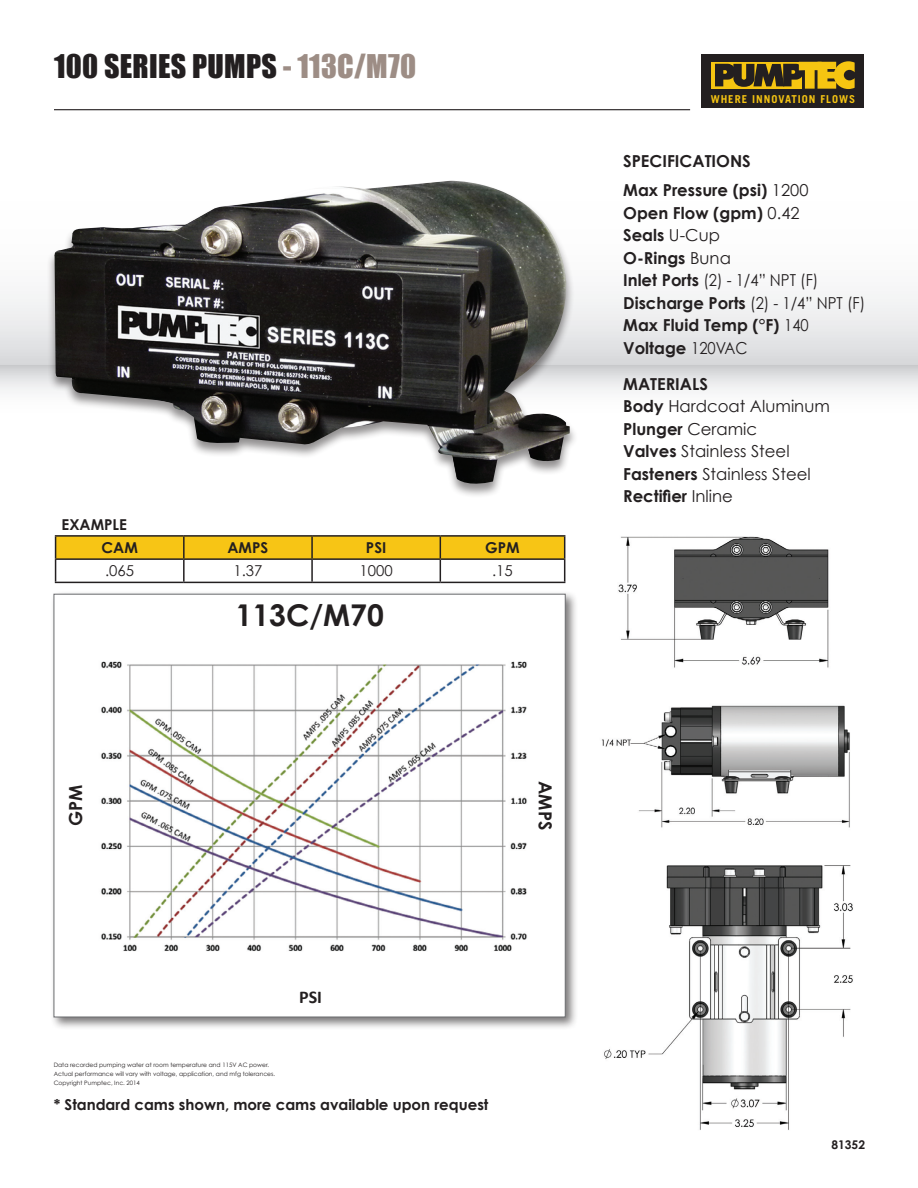
<style>
.page{position:relative;width:918px;height:1188px;background:#fff}
.page>*{position:absolute;margin:0;border:0;box-sizing:border-box;transform-origin:0 0}
.t1{font:30px "Impact";letter-spacing:.01em;color:#231f20}
.t2{font:700 30px "Century Gothic";color:#231f20}
.t3{font:700 18px "Century Gothic";color:#231f20}
.t4{font:700 18px "Calibri";color:#231f20}
.t5{font:700 16.5px/22.5px "Century Gothic";color:#231f20}
.t6{font:16.5px/22.5px "Century Gothic";color:#231f20}
.t7{font:700 15px/23.2px "Century Gothic";color:#231f20}
.t8{font:15px "Century Gothic";color:#231f20}
.t9{font:700 12px "Century Gothic";color:#231f20}
.t10{font:700 10.8px "Trade Gothic";letter-spacing:.09em;color:#f5c412}
.t11{font:6px/9px "Century Gothic";color:#231f20}
.s1{color:#9d8d85}
.s2{font-weight:400}
.s3{font-weight:700}
</style>
<div class="page">
<div style="left:702px;top:54px;width:162px;height:56px;background:#231f20"></div>
<div style="left:712px;top:62px;width:90px;height:27px;background:#f6c511"></div>
<svg style="left:715px;top:61px;width:140px;height:28px"></svg>
<svg style="left:55px;top:537px;width:510px;height:45px"></svg>
<hr style="left:55px;top:582px;width:129px;height:1px;background:#231f20">
<hr style="left:184px;top:582px;width:128px;height:1px;background:#231f20">
<hr style="left:312px;top:582px;width:128px;height:1px;background:#231f20">
<hr style="left:440px;top:582px;width:125px;height:1px;background:#231f20">
<hr style="left:55px;top:535px;width:129px;height:2px;background:#231f20">
<hr style="left:184px;top:535px;width:128px;height:2px;background:#231f20">
<hr style="left:312px;top:535px;width:128px;height:2px;background:#231f20">
<hr style="left:440px;top:535px;width:125px;height:2px;background:#231f20">
<svg style="left:0;top:364px;width:918px;height:27px"></svg>
<div style="left:0;top:109px;width:918px;height:255px;background:linear-gradient(to bottom,#fff,#e8e8ea)"></div>
<div style="left:50px;top:591px;width:528px;height:439px;background:#231f20;opacity:.6"></div>
<div style="left:54px;top:594px;width:511px;height:423px;background:#fff"></div>
<img style="left:602px;top:536px;width:251px;height:594px">
<div style="left:46px;top:179px;width:532px;height:320px;background:#231f20;opacity:.5"></div>
<img style="left:53px;top:180px;width:520px;height:308px">
<img style="left:101px;top:661px;width:426px;height:290px">
<hr style="left:54px;top:109px;width:636px;height:1px;background:#231f20">
<h1 class="t1" style="left:54px;top:43px;width:364px">100 SERIES PUMPS <span class="s1">- 113C/M70</span></h1>
<p class="t7" style="left:102px;top:512px;width:38px;text-indent:-40px">EXAMPLE<br>CAM</p>
<p class="t7" style="left:228px;top:536px;width:42px">AMPS</p>
<p class="t7" style="left:366px;top:536px;width:22px">PSI</p>
<p class="t7" style="left:485px;top:536px;width:36px">GPM</p>
<p class="t8" style="left:105px;top:562px;width:31px">.065</p>
<p class="t8" style="left:233px;top:562px;width:31px">1.37</p>
<p class="t8" style="left:360px;top:562px;width:35px">1000</p>
<p class="t8" style="left:492px;top:562px;width:22px">.15</p>
<h1 class="t2" style="left:236px;top:596px;width:150px">113C/M70</h1>
<p class="t3" style="left:64px;top:826px;width:43px;rotate:-90deg">GPM</p>
<p class="t3" style="left:557px;top:781px;width:50px;rotate:90deg">AMPS</p>
<p class="t4" style="left:299px;top:986px;width:24px">PSI</p>
<p class="t11" style="left:54px;top:1061px;width:223px">Data recorded pumping water at room temperature and 115V AC power.<br>Actual performance will vary with voltage, application, and mfg tolerances.<br>Copyright Pumptec, Inc. 2014</p>
<p class="t7" style="left:54px;top:1093px;width:436px">* Standard cams shown, more cams available upon request</p>
<p class="t10" style="left:711px;top:93px;width:146px">WHERE INNOVATION FLOWS</p>
<p class="t5" style="left:623px;top:146px;width:187px;line-height:29.2px">SPECIFICATIONS<br>Max Pressure (psi) <span class="s2">1200</span></p>
<p class="t5" style="left:623px;top:201px;width:244px">Open Flow (gpm) <span class="s2">0.42<br></span>Seals <span class="s2">U-Cup<br></span>O-Rings <span class="s2">Buna<br></span>Inlet Ports <span class="s2">(2) - 1/4” NPT (F)<br></span>Discharge Ports <span class="s2">(2) - 1/4” NPT (F)<br></span>Max Fluid Temp (°F) <span class="s2">140<br></span>Voltage <span class="s2">120VAC</span></p>
<p class="t6" style="left:623px;top:372px;width:208px"><span class="s3">Materials<br>Body</span> Hardcoat Aluminum<br><span class="s3">Plunger</span> Ceramic<br><span class="s3">Valves</span> Stainless Steel<br><span class="s3">Fasteners</span> Stainless Steel<br><span class="s3">Rectifier</span> Inline</p>
<p class="t9" style="left:831px;top:1138px;width:35px">81352</p>
</div>
